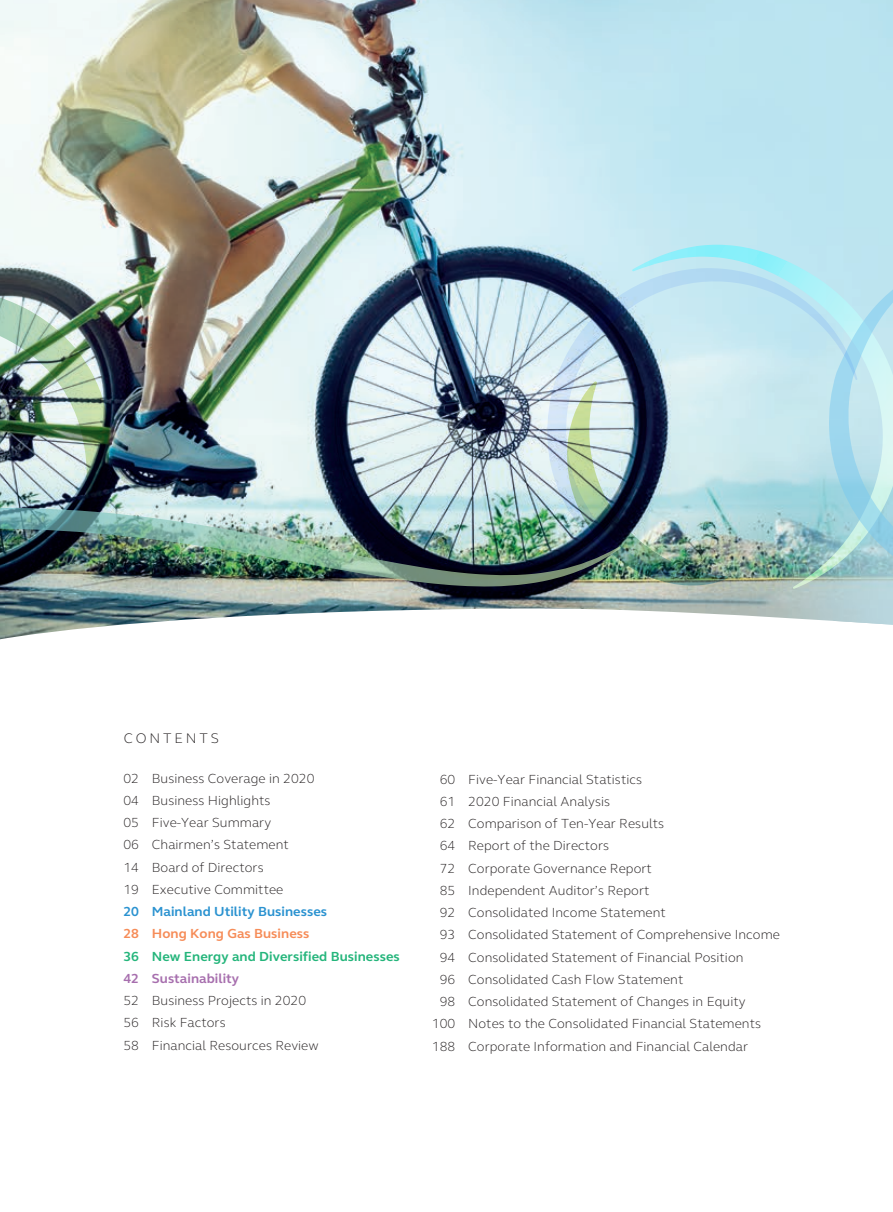
<style>
.page{position:relative;width:893px;height:1212px;background:#fff}
.page>*{position:absolute;margin:0;border:0;box-sizing:border-box;transform-origin:0 0}
.t1{font:300 14.25px "FS Elliot Pro";letter-spacing:.2em;color:#231f20}
.t2{font:300 13.5px/22.2px "FS Elliot Pro";letter-spacing:.005em;color:#231f20}
.t3{font:700 13.5px "FS Elliot Pro";letter-spacing:.005em;color:#24b57b}
.t4{font:700 13.5px "FS Elliot Pro";letter-spacing:.005em;color:#2a92d0}
.t5{font:700 13.5px "FS Elliot Pro";letter-spacing:.005em;color:#f68c58}
.t6{font:700 13.5px "FS Elliot Pro";letter-spacing:.005em;color:#a76fae}
</style>
<div class="page">
<img style="left:0;top:0;width:893px;height:639px">
<svg style="left:632px;top:245px;width:197px;height:344px;background:#addde1"></svg>
<img style="left:0;top:288px;width:110px;height:220px">
<svg style="left:621px;top:576px;width:107px;height:9px"></svg>
<svg style="left:829px;top:245px;width:64px;height:349px;background:#b8e0e9"></svg>
<img style="left:547px;top:268px;width:310px;height:308px">
<img style="left:0;top:508px;width:621px;height:100px">
<p class="t1" style="left:124px;top:729px;width:97px">CONTENTS</p>
<p class="t2" style="left:123px;top:766px;width:193px">02 Business Coverage in 2020<br>04 Business Highlights<br>05 Five-Year Summary<br>06 Chairmen’s Statement<br>14 Board of Directors<br>19 Executive Committee</p>
<p class="t4" style="left:123px;top:902px;width:205px">20 Mainland Utility Businesses</p>
<p class="t5" style="left:123px;top:925px;width:188px">28 Hong Kong Gas Business</p>
<p class="t3" style="left:123px;top:947px;width:278px">36 New Energy and Diversified Businesses</p>
<p class="t6" style="left:123px;top:969px;width:117px">42 Sustainability</p>
<p class="t2" style="left:123px;top:989px;width:197px">52 Business Projects in 2020<br>56 Risk Factors<br>58 Financial Resources Review</p>
<p class="t2" style="left:440px;top:767px;width:204px">60 Five-Year Financial Statistics</p>
<p class="t2" style="left:440px;top:790px;width:172px">61 2020 Financial Analysis</p>
<p class="t2" style="left:440px;top:812px;width:226px">62 Comparison of Ten-Year Results</p>
<p class="t2" style="left:440px;top:834px;width:171px">64 Report of the Directors</p>
<p class="t2" style="left:440px;top:856px;width:214px">72 Corporate Governance Report</p>
<p class="t2" style="left:440px;top:879px;width:211px">85 Independent Auditor’s Report</p>
<p class="t2" style="left:440px;top:901px;width:228px">92 Consolidated Income Statement</p>
<p class="t2" style="left:440px;top:923px;width:342px">93 Consolidated Statement of Comprehensive Income</p>
<p class="t2" style="left:440px;top:945px;width:305px">94 Consolidated Statement of Financial Position</p>
<p class="t2" style="left:440px;top:968px;width:245px">96 Consolidated Cash Flow Statement</p>
<p class="t2" style="left:440px;top:990px;width:307px">98 Consolidated Statement of Changes in Equity</p>
<p class="t2" style="left:432px;top:1012px;width:331px">100 Notes to the Consolidated Financial Statements</p>
<p class="t2" style="left:432px;top:1034px;width:318px">188 Corporate Information and Financial Calendar</p>
</div>
